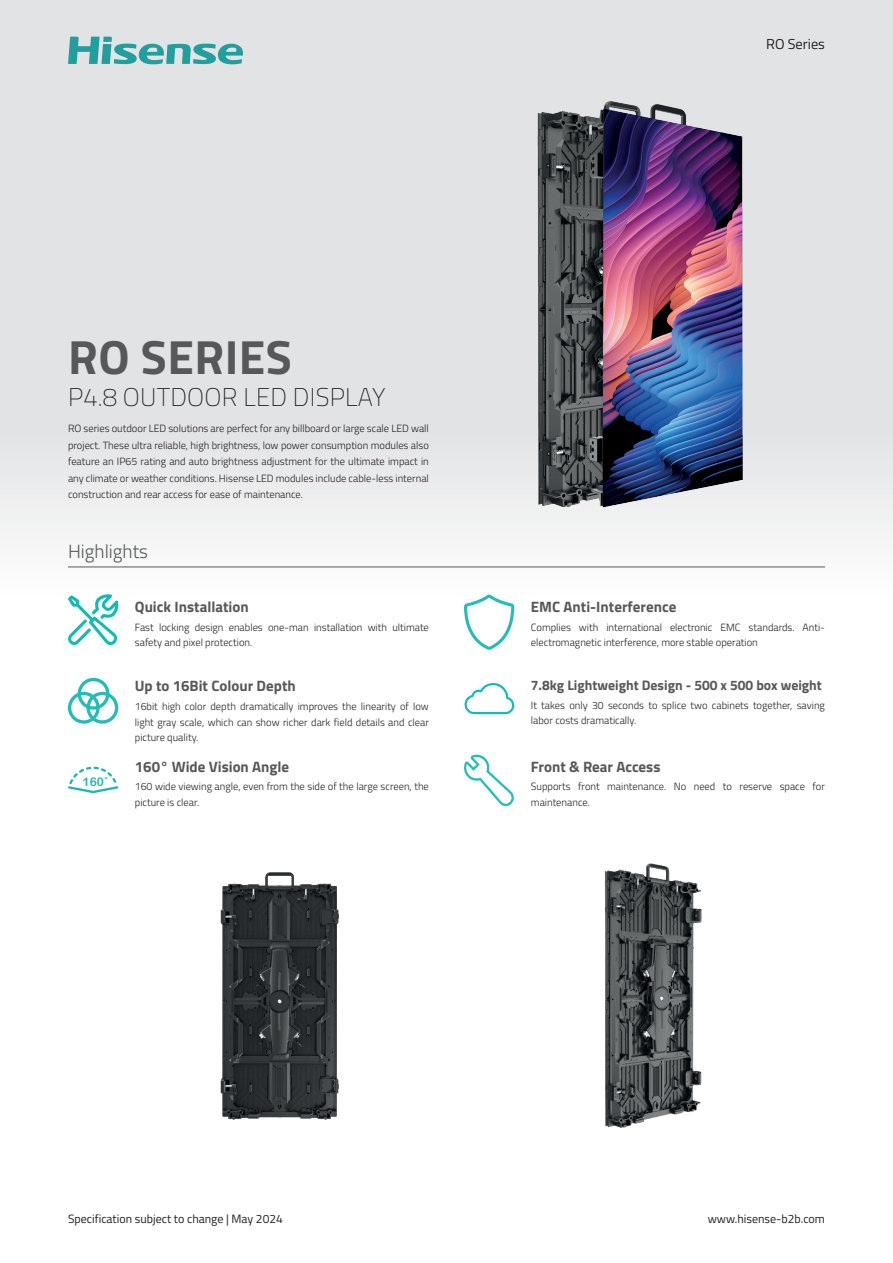
<style>
.page{position:relative;width:893px;height:1263px;background:#fff}
.page>*{position:absolute;margin:0;border:0;box-sizing:border-box;transform-origin:0 0}
.t1{font:700 48px "Titillium Web";letter-spacing:.01em;color:#57585a}
.t2{font:200 25.65px "Titillium Web";letter-spacing:.01em;color:#231f20}
.t3{font:300 19.05px "Titillium Web";color:#57585a}
.t4{font:700 15px "Titillium Web";color:#57585a}
.t5{font:14.4px "Titillium Web";color:#231f20}
.t6{font:700 13.8px "Titillium Web";color:#57585a}
.t7{font:12px "Titillium Web";color:#231f20}
.t8{font:12px "Arial Rounded MT Bold";color:#21b5ad}
.t9{font:300 10.5px/15.3px "Titillium Web";color:#231f20}
</style>
<div class="page">
<div style="left:0;top:0;width:892px;height:703px;background:linear-gradient(to bottom,#d9dbdc,#fafafa)"></div>
<svg style="left:68px;top:37px;width:177px;height:27px;background:#83c0c1"></svg>
<hr style="left:68px;top:567px;width:757px;height:1px;background:#57585a">
<img style="left:605px;top:863px;width:97px;height:265px">
<img style="left:220px;top:872px;width:119px;height:248px">
<svg style="left:68px;top:767px;width:50px;height:26px"></svg>
<svg style="left:464px;top:594px;width:50px;height:56px"></svg>
<svg style="left:464px;top:754px;width:50px;height:53px"></svg>
<svg style="left:464px;top:683px;width:50px;height:31px"></svg>
<svg style="left:68px;top:678px;width:50px;height:46px"></svg>
<svg style="left:68px;top:594px;width:50px;height:51px"></svg>
<img style="left:449px;top:40px;width:362px;height:512px">
<h3 class="t5" style="left:766px;top:34px;width:60px">RO Series</h3>
<h1 class="t1" style="left:68px;top:320px;width:225px">RO SERIES</h1>
<h2 class="t2" style="left:68px;top:379px;width:319px">P4.8 OUTDOOR LED DISPLAY</h2>
<p class="t9" style="left:68px;top:420px;width:362px;line-height:16.5px;text-align:justify">RO series outdoor LED solutions are perfect for any billboard or large scale LED wall project. These ultra reliable, high brightness, low power consumption modules also feature an IP65 rating and auto brightness adjustment for the ultimate impact in any climate or weather conditions. Hisense LED modules include cable-less internal construction and rear access for ease of maintenance.</p>
<h3 class="t3" style="left:68px;top:537px;width:82px">Highlights</h3>
<h3 class="t4" style="left:135px;top:595px;width:115px">Quick Installation</h3>
<p class="t9" style="left:135px;top:619px;width:296px">Fast locking design enables one-man installation with ultimate safety and pixel protection.</p>
<p class="t8" style="left:83px;top:774px;width:27px">160˚</p>
<h3 class="t4" style="left:135px;top:675px;width:162px">Up to 16Bit Colour Depth</h3>
<p class="t9" style="left:135px;top:698px;width:296px;text-align:justify">16bit high color depth dramatically improves the linearity of low light gray scale, which can show richer dark field details and clear picture quality.</p>
<h3 class="t4" style="left:135px;top:755px;width:156px">160° Wide Vision Angle</h3>
<p class="t9" style="left:135px;top:779px;width:295px">160 wide viewing angle, even from the side of the large screen, the picture is clear.</p>
<h3 class="t4" style="left:531px;top:595px;width:147px">EMC Anti-Interference</h3>
<p class="t9" style="left:531px;top:619px;width:295px">Complies with international electronic EMC standards. Anti&shy;electromagnetic interference, more stable operation</p>
<h3 class="t6" style="left:531px;top:675px;width:293px">7.8kg Lightweight Design - 500 x 500 box weight</h3>
<p class="t9" style="left:531px;top:697px;width:296px">It takes only 30 seconds to splice two cabinets together, saving labor costs dramatically.</p>
<h3 class="t4" style="left:531px;top:755px;width:131px">Front &amp; Rear Access</h3>
<p class="t9" style="left:531px;top:779px;width:295px">Supports front maintenance. No need to reserve space for maintenance.</p>
<p class="t7" style="left:68px;top:1209px;width:216px">Specification subject to change | May 2024</p>
<p class="t7" style="left:708px;top:1209px;width:119px">www.hisense-b2b.com</p>
</div>
